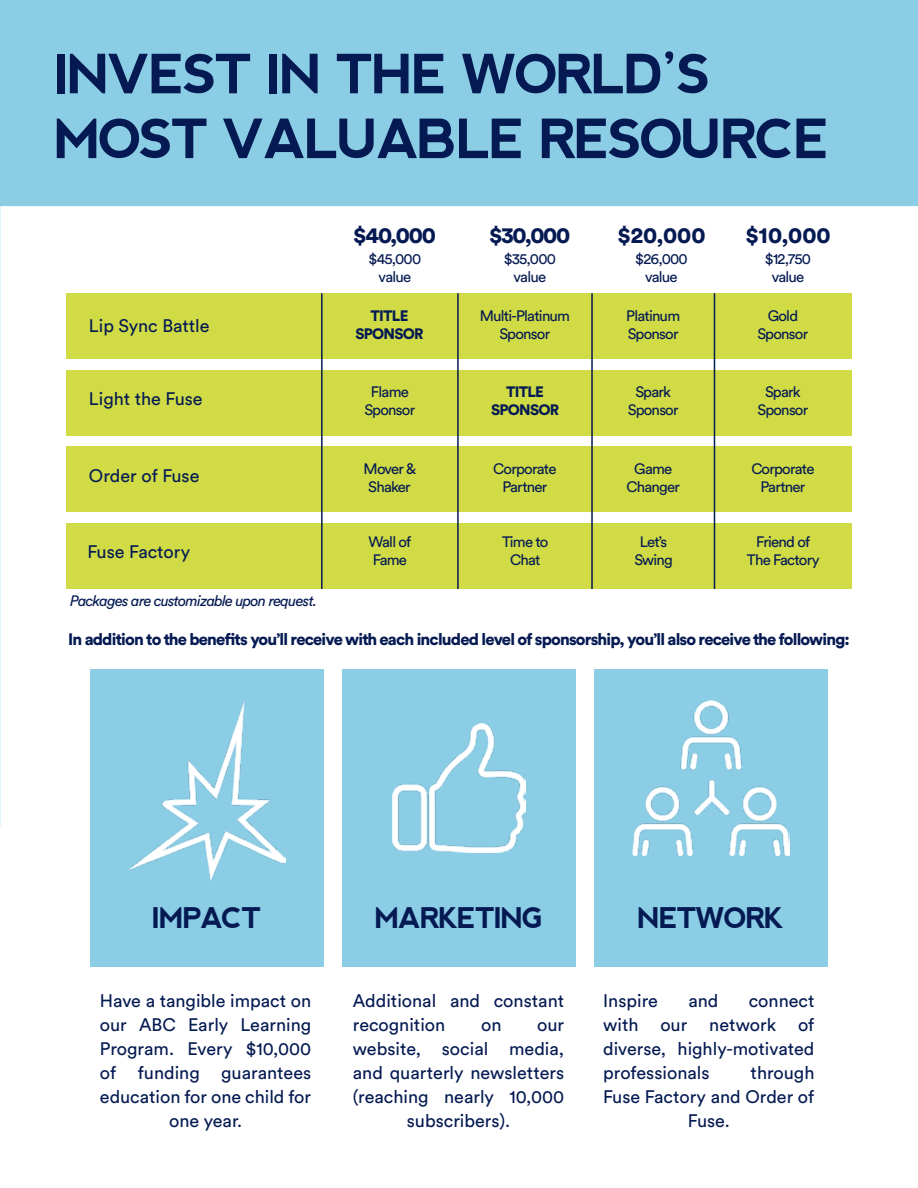
<style>
.page{position:relative;width:918px;height:1188px;background:#fff}
.page>*{position:absolute;margin:0;border:0;box-sizing:border-box;transform-origin:0 0}
.t1{font:700 54px/64.8px "nevis";letter-spacing:-.05em;color:#051a52}
.t2{font:700 28.5px "nevis";letter-spacing:-.05em;color:#051a52}
.t3{font:900 22.5px "Circular Std";letter-spacing:-.025em;color:#051a52}
.t4{font:18px/24px "Circular Std";color:#051a52;text-align:center}
.t5{font:900 16.5px "Circular Std";letter-spacing:-.05em;color:#051a52}
.t6{font:15px/18px "Circular Std";letter-spacing:-.05em;color:#051a52;text-align:center}
.t7{font:italic 15px "Circular Std";letter-spacing:-.05em;color:#051a52}
.t8{font:900 15px/18px "Circular Std";letter-spacing:-.05em;color:#051a52;text-align:center}
</style>
<div class="page">
<div style="left:0;top:0;width:918px;height:206px;background:#8ccde6"></div>
<div style="left:66px;top:293px;width:785px;height:66px;background:#d0db46"></div>
<div style="left:66px;top:447px;width:785px;height:65px;background:#d0db46"></div>
<div style="left:66px;top:370px;width:785px;height:66px;background:#d0db46"></div>
<div style="left:66px;top:523px;width:785px;height:66px;background:#d0db46"></div>
<hr style="left:457px;top:293px;width:2px;height:296px;background:#051a52">
<hr style="left:591px;top:293px;width:2px;height:296px;background:#051a52">
<hr style="left:714px;top:293px;width:1px;height:296px;background:#051a52">
<hr style="left:321px;top:293px;width:2px;height:296px;background:#051a52">
<div style="left:91px;top:669px;width:233px;height:298px;background:#8ccde6"></div>
<div style="left:342px;top:669px;width:234px;height:298px;background:#8ccde6"></div>
<div style="left:594px;top:669px;width:233px;height:298px;background:#8ccde6"></div>
<img style="left:129px;top:701px;width:156px;height:180px">
<img style="left:392px;top:723px;width:134px;height:129px">
<img style="left:632px;top:700px;width:157px;height:155px">
<h1 class="t1" style="left:54px;top:42px;width:778px">INVEST IN THE WORLD’S<br>MOST VALUABLE RESOURCE</h1>
<p class="t4" style="left:89px;top:313px;width:122px">Lip Sync Battle</p>
<p class="t4" style="left:89px;top:386px;width:115px">Light the Fuse</p>
<p class="t4" style="left:89px;top:464px;width:112px">Order of Fuse</p>
<p class="t4" style="left:87px;top:540px;width:104px">Fuse Factory</p>
<p class="t7" style="left:70px;top:592px;width:248px">Packages are customizable upon request.</p>
<p class="t3" style="left:353px;top:220px;width:84px">$40,000</p>
<p class="t6" style="left:369px;top:249px;width:54px">$45,000 value</p>
<p class="t3" style="left:489px;top:220px;width:83px">$30,000</p>
<p class="t6" style="left:504px;top:249px;width:54px">$35,000 value</p>
<p class="t3" style="left:617px;top:220px;width:90px">$20,000</p>
<p class="t6" style="left:635px;top:249px;width:54px">$26,000 value</p>
<p class="t3" style="left:745px;top:220px;width:87px">$10,000</p>
<p class="t6" style="left:765px;top:249px;width:48px">$12,750 value</p>
<p class="t8" style="left:355px;top:307px;width:70px">TITLE<br>SPONSOR</p>
<p class="t6" style="left:480px;top:307px;width:92px">Multi-Platinum<br>Sponsor</p>
<p class="t6" style="left:626px;top:307px;width:55px;text-align:left">Platinum<br>Sponsor</p>
<p class="t6" style="left:758px;top:307px;width:52px">Gold<br>Sponsor</p>
<p class="t6" style="left:365px;top:383px;width:52px">Flame<br>Sponsor</p>
<p class="t8" style="left:491px;top:383px;width:70px">TITLE<br>SPONSOR</p>
<p class="t6" style="left:628px;top:383px;width:52px">Spark<br>Sponsor</p>
<p class="t6" style="left:758px;top:383px;width:52px">Spark<br>Sponsor</p>
<p class="t6" style="left:364px;top:459px;width:54px">Mover &amp;<br>Shaker</p>
<p class="t6" style="left:493px;top:459px;width:65px">Corporate<br>Partner</p>
<p class="t6" style="left:627px;top:459px;width:55px">Game<br>Changer</p>
<p class="t6" style="left:751px;top:459px;width:65px">Corporate<br>Partner</p>
<p class="t6" style="left:368px;top:533px;width:45px;text-align:left">Wall of<br>Fame</p>
<p class="t6" style="left:502px;top:533px;width:48px">Time to<br>Chat</p>
<p class="t6" style="left:634px;top:533px;width:40px">Let’s<br>Swing</p>
<p class="t6" style="left:747px;top:533px;width:74px">Friend of<br>The Factory</p>
<p class="t5" style="left:68px;top:628px;width:783px">In addition to the benefits you’ll receive with each included level of sponsorship, you’ll also receive the following:</p>
<h2 class="t2" style="left:152px;top:902px;width:111px">IMPACT</h2>
<h2 class="t2" style="left:375px;top:902px;width:170px">MARKETING</h2>
<h2 class="t2" style="left:637px;top:902px;width:148px">NETWORK</h2>
<p class="t4" style="left:100px;top:988px;width:213px">Have a tangible impact on our ABC Early Learning<br>Program. Every $10,000 of funding guarantees education for one child for one year.</p>
<p class="t4" style="left:353px;top:988px;width:213px;text-align:left">Additional and constant recognition</p>
<p class="t4" style="left:481px;top:1012px;width:22px">on</p>
<p class="t4" style="left:537px;top:1012px;width:28px">our</p>
<p class="t4" style="left:353px;top:1036px;width:213px">website, social media,</p>
<p class="t4" style="left:353px;top:1060px;width:213px">and quarterly newsletters</p>
<p class="t4" style="left:353px;top:1084px;width:213px">(reaching nearly 10,000</p>
<p class="t4" style="left:407px;top:1108px;width:105px">subscribers).</p>
<p class="t4" style="left:603px;top:988px;width:56px">Inspire</p>
<p class="t4" style="left:688px;top:988px;width:32px">and</p>
<p class="t4" style="left:603px;top:988px;width:213px;text-align:justify;text-indent:146px">connect with our network of diverse, highly-motivated professionals</p>
<p class="t4" style="left:751px;top:1060px;width:65px">through</p>
<p class="t4" style="left:603px;top:1084px;width:213px">Fuse Factory and Order of</p>
<p class="t4" style="left:688px;top:1108px;width:43px">Fuse.</p>
</div>
